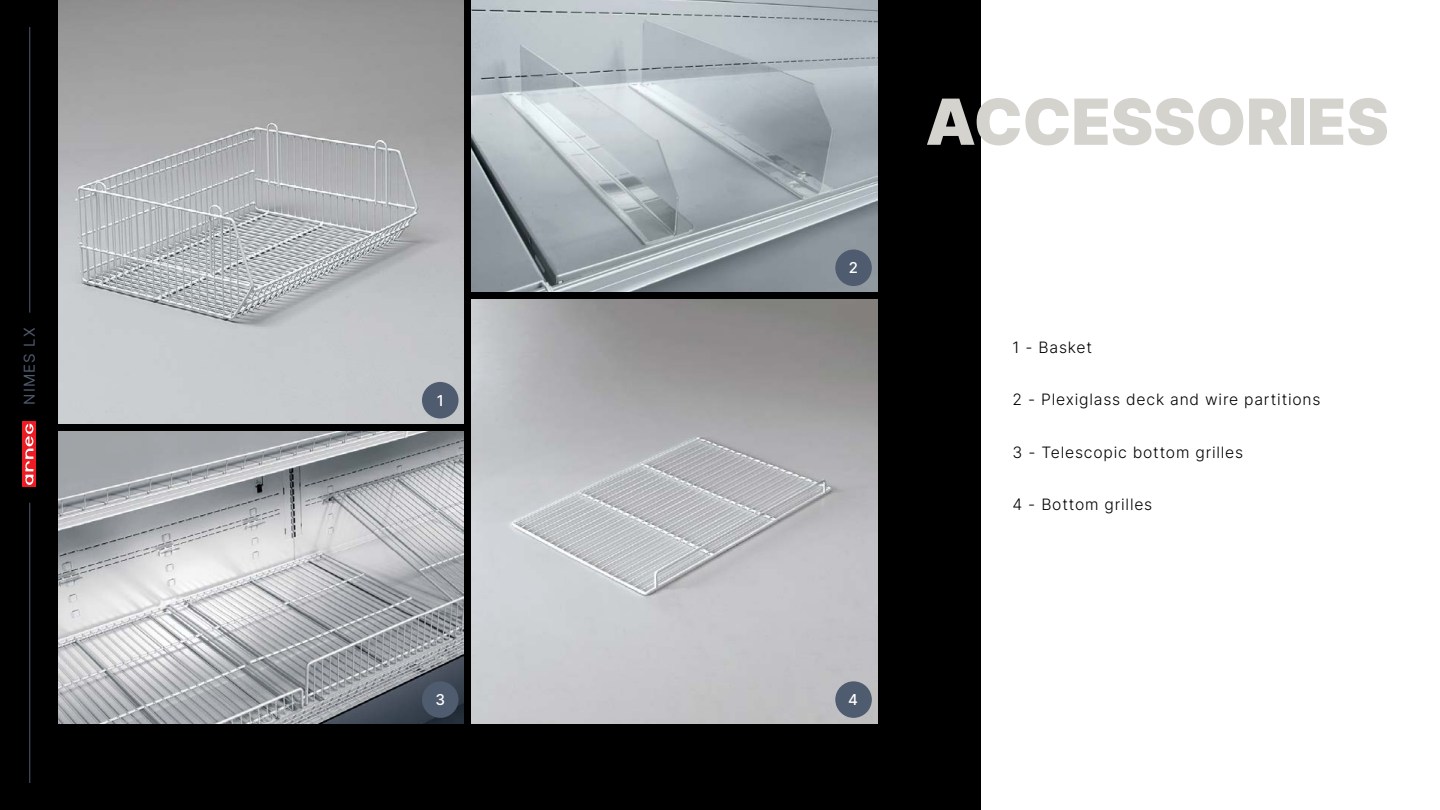
<style>
.page{position:relative;width:1440px;height:810px;background:#fff}
.page>*{position:absolute;margin:0;border:0;box-sizing:border-box;transform-origin:0 0}
.t1{font:900 63.53px "Inter";color:#d5d3ce}
.t2{font:300 15.67px "Inter";letter-spacing:.05em;color:#000}
.t3{font:15px "Inter";letter-spacing:.075em;color:#4f5b6e}
.t4{font:500 15px "Inter";color:#fff}
</style>
<div class="page">
<div style="left:0;top:0;width:981px;height:810px;background:#000"></div>
<img style="left:472px;top:0;width:405px;height:291px">
<div style="left:835px;top:250px;width:37px;height:36px;background:#4f5b6e;border-radius:50%"></div>
<hr style="left:29px;top:27px;width:1px;height:286px;background:#4f5b6e">
<hr style="left:29px;top:503px;width:1px;height:280px;background:#4f5b6e">
<div style="left:23px;top:421px;width:13px;height:66px;background:#ed1c24"></div>
<svg style="left:25px;top:424px;width:8px;height:61px"></svg>
<svg style="left:58px;top:0;width:406px;height:424px;background:#b1b4b6"></svg>
<svg style="left:472px;top:299px;width:405px;height:424px;background:#b7b7ba"></svg>
<svg style="left:58px;top:432px;width:406px;height:291px;background:#afb1b5"></svg>
<div style="left:422px;top:382px;width:37px;height:37px;background:#4f5b6e;border-radius:50%"></div>
<div style="left:835px;top:681px;width:37px;height:37px;background:#4f5b6e;border-radius:50%"></div>
<div style="left:422px;top:681px;width:37px;height:37px;background:#4f5b6e;border-radius:50%"></div>
<p class="t3" style="left:18px;top:405px;width:79px;rotate:-90deg">NIMES LX</p>
<p class="t4" style="left:437px;top:390px;width:9px">1</p>
<p class="t4" style="left:849px;top:257px;width:11px">2</p>
<h1 class="t1" style="left:925px;top:75px;width:465px">ACCESSORIES</h1>
<p class="t2" style="left:1012px;top:336px;width:81px">1 - Basket</p>
<p class="t2" style="left:1012px;top:388px;width:310px">2 - Plexiglass deck and wire partitions</p>
<p class="t2" style="left:1012px;top:440px;width:232px">3 - Telescopic bottom grilles</p>
<p class="t2" style="left:1012px;top:493px;width:141px">4 - Bottom grilles</p>
<p class="t4" style="left:435px;top:689px;width:11px">3</p>
<p class="t4" style="left:848px;top:688px;width:11px">4</p>
</div>
